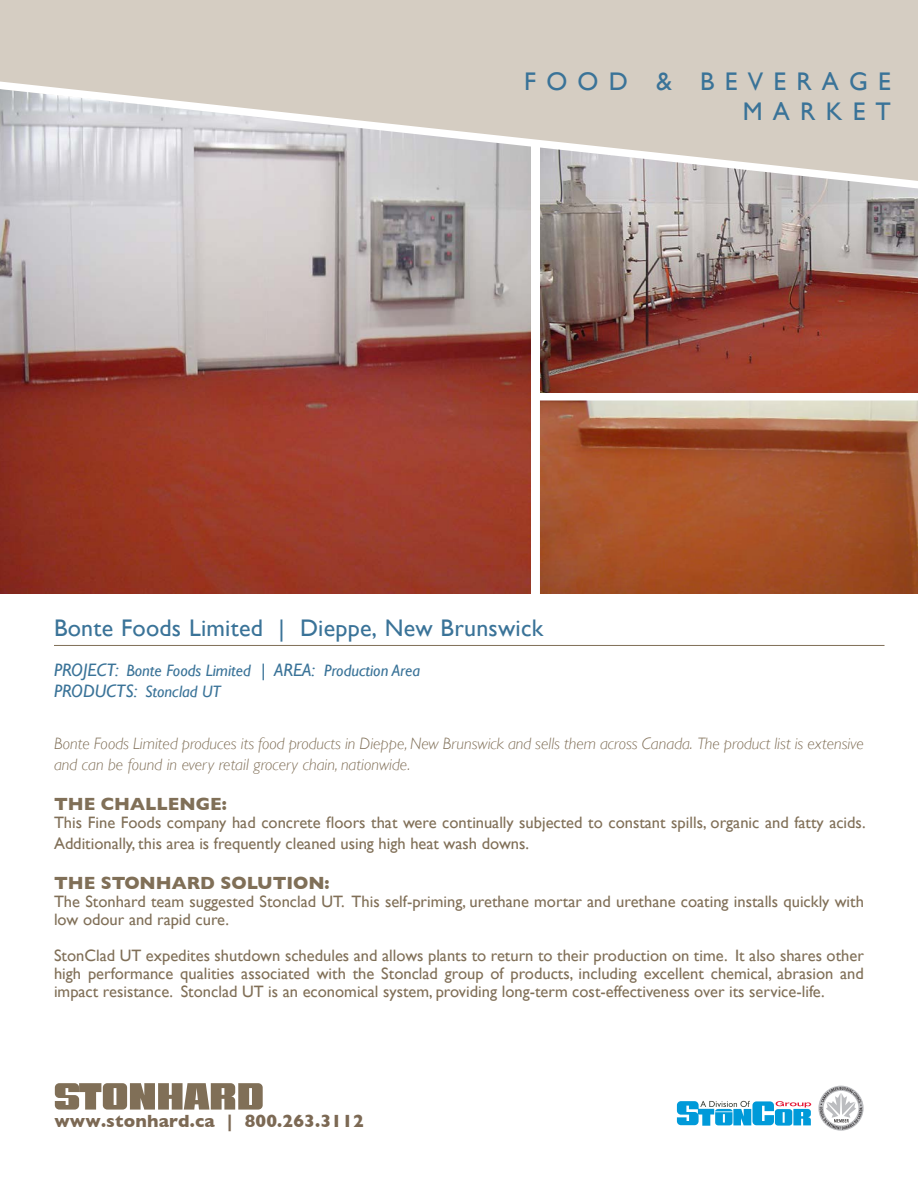
<style>
.page{position:relative;width:918px;height:1188px;background:#fff}
.page>*{position:absolute;margin:0;border:0;box-sizing:border-box;transform-origin:0 0}
.t1{font:25.5px "Gill Sans";letter-spacing:.4em;color:#3a7398}
.t2{font:24px "Gill Sans";letter-spacing:.01em;color:#3a7398}
.t3{font:700 18px "Gill Sans";color:#806f57}
.t4{font:700 18px "Gill Sans";letter-spacing:.01em;color:#7c6954}
.t5{font:16.5px/18px "Gill Sans";color:#806f57}
.t6{font:italic 300 16.5px/21px "Gill Sans";color:#806f57}
.t7{font:italic 16.5px "Gill Sans";color:#3a7398}
.s1{font-size:18px}
</style>
<div class="page">
<img style="left:540px;top:197px;width:378px;height:196px">
<img style="left:0;top:197px;width:530px;height:397px">
<div style="left:0;top:0;width:918px;height:73px;background:#d5cdc2"></div>
<svg style="left:0;top:73px;width:918px;height:124px;background:#d3cfcb"></svg>
<img style="left:540px;top:400px;width:378px;height:194px">
<hr style="left:54px;top:645px;width:831px;height:1px;background:#806f57">
<svg style="left:55px;top:1083px;width:208px;height:27px"></svg>
<svg style="left:818px;top:1086px;width:46px;height:45px"></svg>
<svg style="left:677px;top:1101px;width:134px;height:25px"></svg>
<p class="t1" style="left:524px;top:66px;width:368px">FOOD &amp; BEVERAGE</p>
<p class="t1" style="left:743px;top:97px;width:150px">MARKET</p>
<p class="t2" style="left:54px;top:614px;width:491px">Bonte Foods Limited | Dieppe, New Brunswick</p>
<p class="t7" style="left:54px;top:661px;width:368px"><span class="s1">PROJECT:</span> Bonte Foods Limited <span class="s1">| AREA:</span> Production Area</p>
<p class="t7" style="left:54px;top:682px;width:169px"><span class="s1">PRODUCTS:</span> Stonclad UT</p>
<p class="t6" style="left:54px;top:733px;width:811px">Bonte Foods Limited produces its food products in Dieppe, New Brunswick and sells them across Canada. The product list is extensive and can be found in every retail grocery chain, nationwide.</p>
<p class="t3" style="left:54px;top:793px;width:174px">THE CHALLENGE:</p>
<p class="t5" style="left:54px;top:811px;width:813px;line-height:21.6px">This Fine Foods company had concrete floors that were continually subjected to constant spills, organic and fatty acids.<br>Additionally, this area is frequently cleaned using high heat wash downs.</p>
<p class="t3" style="left:54px;top:872px;width:277px">THE STONHARD SOLUTION:</p>
<p class="t5" style="left:54px;top:892px;width:811px">The Stonhard team suggested Stonclad UT. This self-priming, urethane mortar and urethane coating installs quickly with low odour and rapid cure.</p>
<p class="t5" style="left:54px;top:946px;width:811px;text-align:justify">StonClad UT expedites shutdown schedules and allows plants to return to their production on time. It also shares other high performance qualities associated with the Stonclad group of products, including excellent chemical, abrasion and impact resistance. Stonclad UT is an economical system, providing long-term cost-effectiveness over its service-life.</p>
<p class="t4" style="left:54px;top:1111px;width:311px">www.stonhard.ca | 800.263.3112</p>
</div>
